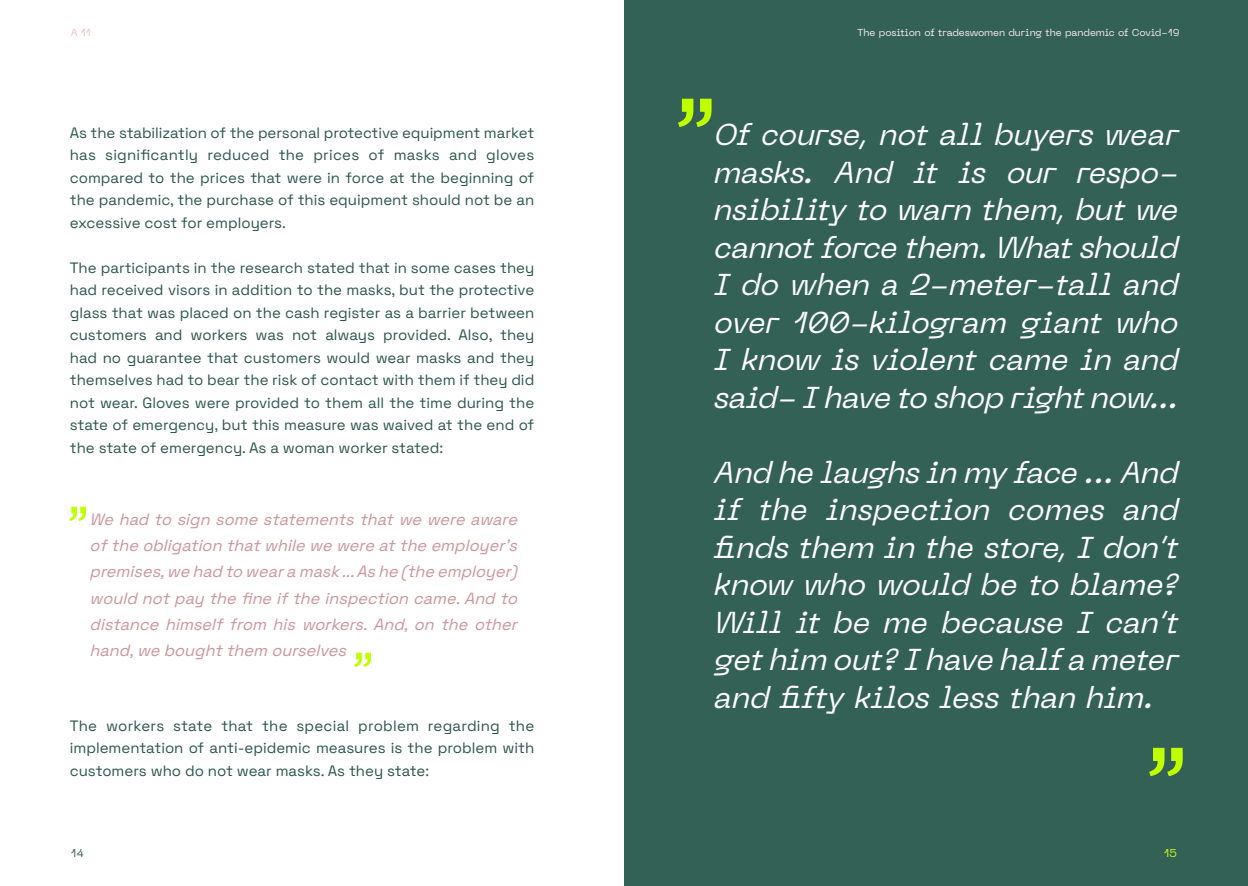
<style>
.page{position:relative;width:1248px;height:886px;background:#fff}
.page>*{position:absolute;margin:0;border:0;box-sizing:border-box;transform-origin:0 0}
.t1{font:125px "Gotham";color:#c0ff00}
.t2{font:62.5px "Gotham";color:#c0ff00}
.t3{font:italic 30px/37.5px "Neue Machina";color:#fff;text-align:justify}
.t4{font:italic 16.25px/26.2px "Space Grotesk";color:#cd949c;text-align:justify}
.t5{font:15px/22.5px "Space Grotesk";color:#2a554c;text-align:justify}
.t6{font:11.25px "Neue Machina";color:#cdfc1c}
.t7{font:11.25px "Neue Machina";color:#325e53}
.t8{font:10px "Neue Machina";letter-spacing:-.01em;color:#ffecf5}
.t9{font:10px "Neue Machina";color:#f8b3bb}
</style>
<div class="page">
<div style="left:624px;top:0;width:623px;height:886px;background:#336156"></div>
<p class="t9" style="left:71px;top:26px;width:21px">A 11</p>
<p class="t5" style="left:70px;top:121px;width:466px">As the stabilization of the personal protective equipment market has significantly reduced the prices of masks and gloves compared to the prices that were in force at the beginning of the pandemic, the purchase of this equipment should not be an excessive cost for employers.</p>
<p class="t5" style="left:70px;top:256px;width:466px">The participants in the research stated that in some cases they had received visors in addition to the masks, but the protective glass that was placed on the cash register as a barrier between customers and workers was not always provided. Also, they had no guarantee that customers would wear masks and they themselves had to bear the risk of contact with them if they did not wear. Gloves were provided to them all the time during the state of emergency, but this measure was waived at the end of the state of emergency. As a woman worker stated:</p>
<p class="t2" style="left:66px;top:451px;width:26px">,,</p>
<p class="t4" style="left:90px;top:505px;width:434px">We had to sign some statementsthatwe were aware ofthe obligation thatwhile we were atthe employer’s premises,we had to wearamask...Ashe (the employer) would notpay the fine ifthe inspection came.And to distance himself from his workers.And,on the other hand,we boughtthem ourselves</p>
<p class="t2" style="left:351px;top:597px;width:26px">,,</p>
<p class="t5" style="left:70px;top:713px;width:466px">The workers state that the special problem regarding the implementation of anti-epidemic measures is the problem with customers who do not wear masks. As they state:</p>
<p class="t7" style="left:71px;top:846px;width:14px">14</p>
<p class="t8" style="left:857px;top:26px;width:324px">The position of tradeswomen during the pandemic of Covid-19</p>
<p class="t1" style="left:672px;top:-12px;width:50px">,,</p>
<p class="t3" style="left:712px;top:115px;width:474px">Of course, not all buyers wear masks. And it is our respo&shy;nsibility to warn them,butwe cannotforce them.Whatshould I do when a 2-meter-tall and over 100-kilogram giant who I know is violent came in and said- Ihave to shop rightnow...</p>
<p class="t3" style="left:712px;top:453px;width:474px">And he laughsin my face ...And if the inspection comes and findsthem in the store,Idon’t know who would be to blame?<br>Will it be me because I can’t gethim out?Ihave halfa meter and fifty kiloslessthan him.</p>
<p class="t1" style="left:1143px;top:637px;width:50px">,,</p>
<p class="t6" style="left:1163px;top:846px;width:15px">15</p>
</div>
